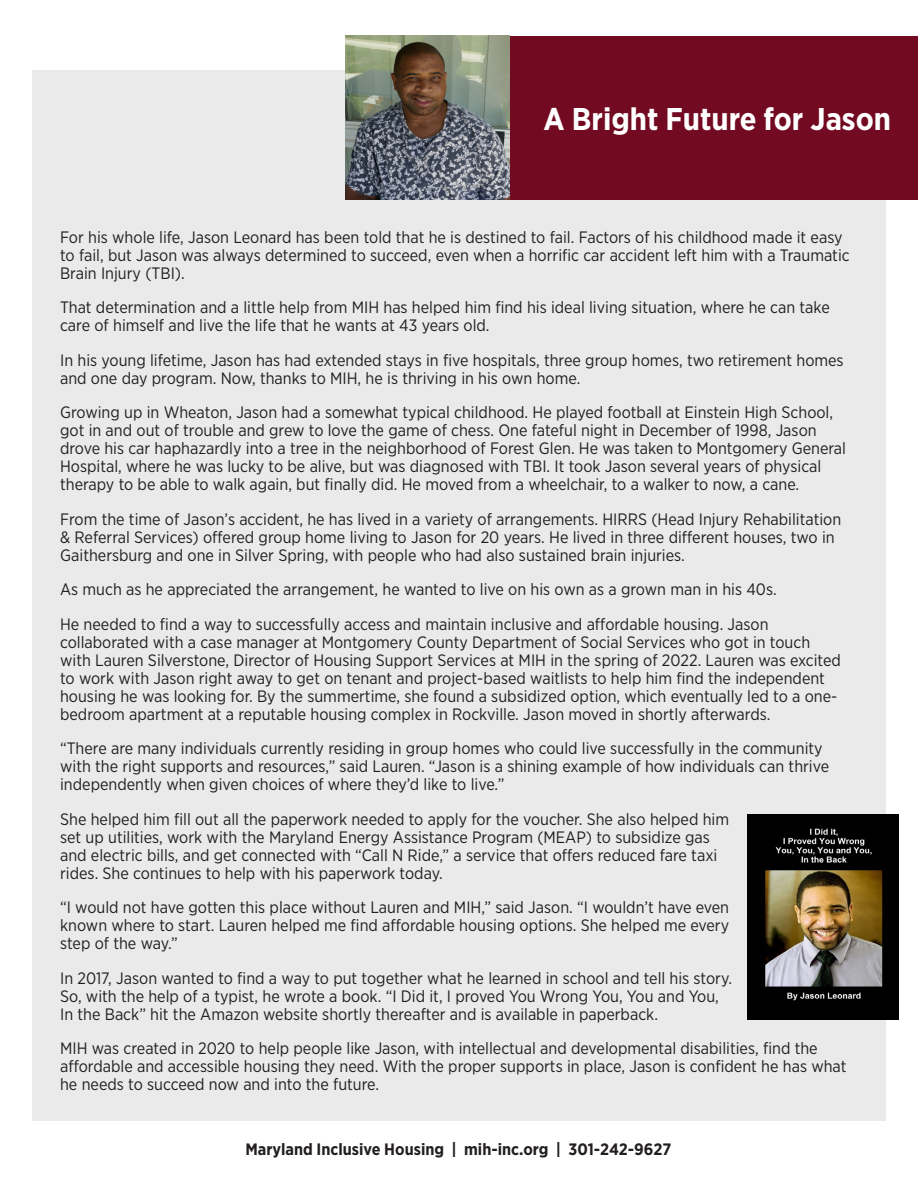
<style>
.page{position:relative;width:918px;height:1188px;background:#fff}
.page>*{position:absolute;margin:0;border:0;box-sizing:border-box;transform-origin:0 0}
.t1{font:700 31.5px "Gotham Narrow";color:#fff}
.t2{font:16.5px/18px "Gotham Narrow";color:#231f20}
.t3{font:700 16.5px "Gotham Narrow";color:#231f20}
</style>
<div class="page">
<div style="left:32px;top:70px;width:853px;height:1050px;background:#eaeaea"></div>
<div style="left:427px;top:36px;width:491px;height:163px;background:#720a21"></div>
<img style="left:346px;top:36px;width:163px;height:163px">
<img style="left:748px;top:815px;width:151px;height:205px">
<p class="t1" style="left:544px;top:99px;width:349px">A Bright Future for Jason</p>
<p class="t2" style="left:60px;top:228px;width:791px">For his whole life, Jason Leonard has been told that he is destined to fail. Factors of his childhood made it easy to fail, but Jason was always determined to succeed, even when a horrific car accident left him with a Traumatic<br>Brain Injury (TBI).</p>
<p class="t2" style="left:60px;top:298px;width:771px">That determination and a little help from MIH has helped him find his ideal living situation, where he can take care of himself and live the life that he wants at 43 years old.</p>
<p class="t2" style="left:60px;top:351px;width:785px">In his young lifetime, Jason has had extended stays in five hospitals, three group homes, two retirement homes and one day program. Now, thanks to MIH, he is thriving in his own home.</p>
<p class="t2" style="left:60px;top:403px;width:787px">Growing up in Wheaton, Jason had a somewhat typical childhood. He played football at Einstein High School, got in and out of trouble and grew to love the game of chess. One fateful night in December of 1998, Jason drove his car haphazardly into a tree in the neighborhood of Forest Glen. He was taken to Montgomery General Hospital, where he was lucky to be alive, but was diagnosed with TBI. It took Jason several years of physical therapy to be able to walk again, but finally did. He moved from a wheelchair, to a walker to now, a cane.</p>
<p class="t2" style="left:60px;top:510px;width:783px">From the time of Jason’s accident, he has lived in a variety of arrangements. HIRRS (Head Injury Rehabilitation &amp; Referral Services) offered group home living to Jason for 20 years. He lived in three different houses, two in<br>Gaithersburg and one in Silver Spring, with people who had also sustained brain injuries.</p>
<p class="t2" style="left:60px;top:580px;width:718px">As much as he appreciated the arrangement, he wanted to live on his own as a grown man in his 40s.</p>
<p class="t2" style="left:60px;top:615px;width:782px">He needed to find a way to successfully access and maintain inclusive and affordable housing. Jason collaborated with a case manager at Montgomery County Department of Social Services who got in touch with Lauren Silverstone, Director of Housing Support Services at MIH in the spring of 2022. Lauren was excited to work with Jason right away to get on tenant and project-based waitlists to help him find the independent housing he was looking for. By the summertime, she found a subsidized option, which eventually led to a one&shy;bedroom apartment at a reputable housing complex in Rockville. Jason moved in shortly afterwards.</p>
<p class="t2" style="left:60px;top:739px;width:771px">“There are many individuals currently residing in group homes who could live successfully in the community with the right supports and resources,” said Lauren. “Jason is a shining example of how individuals can thrive independently when given choices of where they’d like to live.”</p>
<p class="t2" style="left:60px;top:810px;width:670px">She helped him fill out all the paperwork needed to apply for the voucher. She also helped him set up utilities, work with the Maryland Energy Assistance Program (MEAP) to subsidize gas and electric bills, and get connected with “Call N Ride,” a service that offers reduced fare taxi rides. She continues to help with his paperwork today.</p>
<p class="t2" style="left:60px;top:898px;width:671px;text-align:justify">“I would not have gotten this place without Lauren and MIH,” said Jason. “I wouldn’t have even known where to start. Lauren helped me find affordable housing options. She helped me every step of the way.”</p>
<p class="t2" style="left:60px;top:969px;width:673px">In 2017, Jason wanted to find a way to put together what he learned in school and tell his story.<br>So, with the help of a typist, he wrote a book. “I Did it, I proved You Wrong You, You and You,<br>In the Back” hit the Amazon website shortly thereafter and is available in paperback.</p>
<p class="t2" style="left:60px;top:1039px;width:788px">MIH was created in 2020 to help people like Jason, with intellectual and developmental disabilities, find the affordable and accessible housing they need. With the proper supports in place, Jason is confident he has what he needs to succeed now and into the future.</p>
<p class="t3" style="left:245px;top:1138px;width:427px">Maryland Inclusive Housing | mih-inc.org | 301-242-9627</p>
</div>
